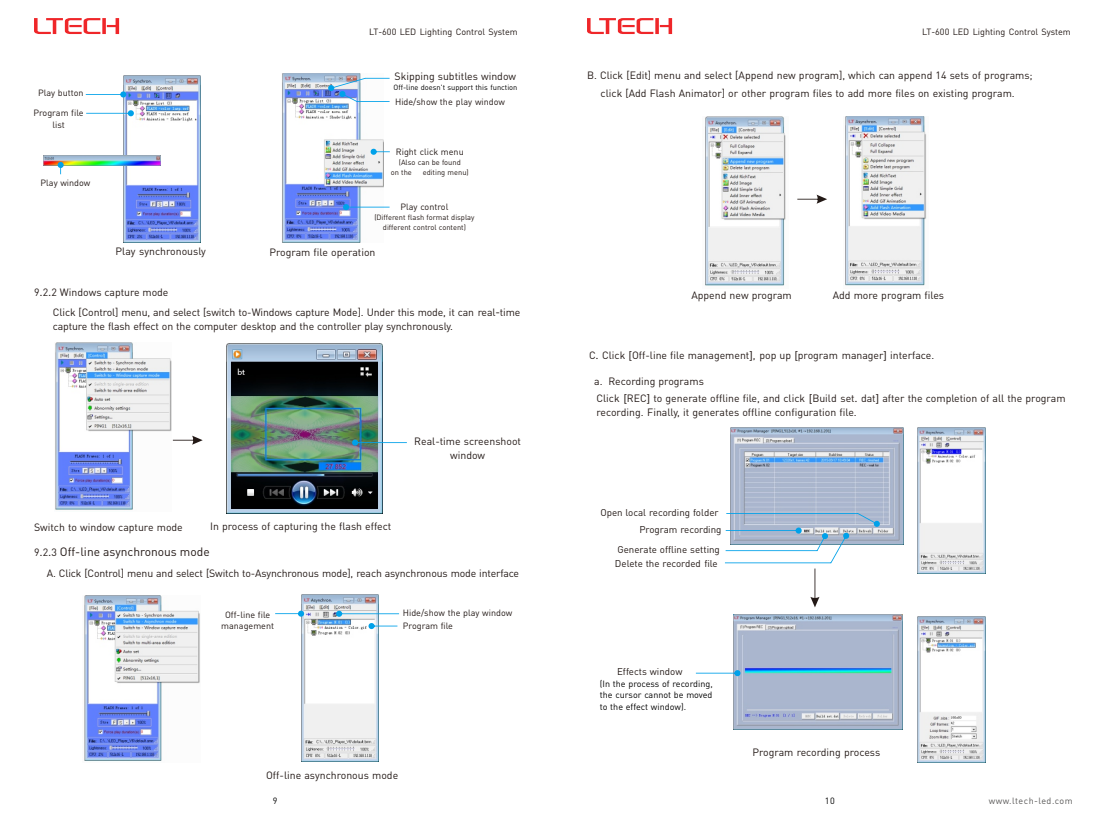
<style>
.page{position:relative;width:1106px;height:817px;background:#fff}
.page>*{position:absolute;margin:0;border:0;box-sizing:border-box;transform-origin:0 0}
.t1{font:12px "DIN Pro";color:#231916}
.t2{font:10.5px/20.2px "DIN Pro";color:#231916}
.t3{font:9.75px/19.8px "DIN Pro";color:#231916;text-align:right}
.t4{font:9px/11.6px "DIN Pro";color:#231916;text-align:center}
.t5{font:9px/11.6px "DIN Pro";color:#000;text-align:justify}
.t6{font:9px "DIN Pro";letter-spacing:.05em;color:#595857}
.t7{font:7.5px/9.6px "DIN Pro";color:#231916}
.t8{font:7.5px "DIN Pro";color:#000}
.s1{font-size:12px}
.s2{font-family:"Microsoft Ya Hei"}
.s3{font-size:10.5px}
</style>
<div class="page">
<img style="left:226px;top:343px;width:156px;height:170px">
<svg style="left:173px;top:435px;width:30px;height:9px"></svg>
<svg style="left:352px;top:439px;width:55px;height:6px"></svg>
<img style="left:301px;top:594px;width:77px;height:167px">
<svg style="left:368px;top:623px;width:29px;height:6px"></svg>
<svg style="left:275px;top:610px;width:29px;height:6px"></svg>
<svg style="left:797px;top:195px;width:30px;height:9px"></svg>
<svg style="left:336px;top:610px;width:63px;height:6px"></svg>
<img style="left:55px;top:342px;width:117px;height:168px">
<img style="left:84px;top:595px;width:116px;height:166px">
<img style="left:705px;top:116px;width:81px;height:170px">
<img style="left:845px;top:116px;width:82px;height:170px">
<img style="left:733px;top:614px;width:169px;height:115px">
<img style="left:730px;top:427px;width:173px;height:117px">
<svg style="left:696px;top:670px;width:44px;height:6px"></svg>
<svg style="left:725px;top:513px;width:154px;height:94px"></svg>
<img style="left:918px;top:427px;width:67px;height:146px">
<img style="left:918px;top:616px;width:67px;height:146px">
<img style="left:282px;top:73px;width:101px;height:169px">
<img style="left:124px;top:76px;width:77px;height:166px">
<svg style="left:86px;top:91px;width:40px;height:6px"></svg>
<svg style="left:86px;top:110px;width:48px;height:6px"></svg>
<svg style="left:370px;top:149px;width:20px;height:6px"></svg>
<svg style="left:328px;top:78px;width:61px;height:24px"></svg>
<svg style="left:343px;top:204px;width:46px;height:6px"></svg>
<img style="left:43px;top:156px;width:118px;height:9px">
<svg style="left:58px;top:162px;width:6px;height:12px"></svg>
<svg style="left:34px;top:18px;width:85px;height:16px"></svg>
<svg style="left:587px;top:18px;width:85px;height:16px"></svg>
<p class="t4" style="left:38px;top:87px;width:47px">Play button</p>
<p class="t4" style="left:33px;top:108px;width:52px">Program file list</p>
<p class="t4" style="left:41px;top:178px;width:51px">Play window</p>
<p class="t4" style="left:369px;top:27px;width:150px">LT-600 LED Lighting Control System</p>
<p class="t4" style="left:922px;top:27px;width:150px">LT-600 LED Lighting Control System</p>
<p class="t2" style="left:394px;top:68px;width:123px">Skipping subtitles window</p>
<p class="t8" style="left:393px;top:85px;width:125px">Off-line doesn't support this function</p>
<p class="t4" style="left:395px;top:96px;width:111px">Hide/show the play window</p>
<p class="t4" style="left:396px;top:147px;width:69px">Right click menu</p>
<p class="t7" style="left:391px;top:158px;width:71px;text-indent:8px">(Also can be found on the</p>
<p class="t7" style="left:423px;top:168px;width:48px">editing menu)</p>
<p class="t4" style="left:400px;top:202px;width:49px">Play control</p>
<p class="t7" style="left:374px;top:213px;width:102px;text-align:center">(Different flash format display different control content)</p>
<p class="t2" style="left:116px;top:242px;width:92px">Play synchronously</p>
<p class="t2" style="left:269px;top:242px;width:107px">Program file operation</p>
<p class="t2" style="left:587px;top:68px;width:447px;line-height:17.2px;text-align:center">B. Click [Edit] menu and select [Append new program], which can append 14 sets of programs; click [Add Flash Animator] or other program files to add more files on existing program.</p>
<p class="t2" style="left:53px;top:283px;width:469px;text-indent:-19px">9<span class="s1">.</span>2<span class="s1">.</span>2 Windows capture mode<br>Click [Control] menu, and select [switch to-Windows capture Mode]. Under this mode, it can real<span class="s2">-</span>time</p>
<p class="t2" style="left:53px;top:317px;width:402px">capture the flash effect on the computer desktop and the controller play synchronously.</p>
<p class="t2" style="left:414px;top:435px;width:108px;line-height:13.4px;text-align:center">Real-time screenshoot window</p>
<p class="t2" style="left:34px;top:517px;width:150px">Switch to window capture mode</p>
<p class="t2" style="left:210px;top:517px;width:183px">In process of capturing the flash effect</p>
<p class="t1" style="left:34px;top:547px;width:177px"><span class="s3">9</span>.<span class="s3">2</span>.<span class="s3">3</span> Off-line asynchronous mode</p>
<p class="t2" style="left:47px;top:564px;width:474px">A. Click [Control] menu and select [Switch to-Asynchronous mode], reach asynchronous mode interface</p>
<p class="t4" style="left:221px;top:609px;width:54px">Off-line file management</p>
<p class="t4" style="left:403px;top:608px;width:111px">Hide/show the play window</p>
<p class="t4" style="left:403px;top:621px;width:52px">Program file</p>
<p class="t2" style="left:266px;top:765px;width:134px">Off-line asynchronous mode</p>
<p class="t2" style="left:691px;top:286px;width:102px">Append new program</p>
<p class="t2" style="left:832px;top:286px;width:113px">Add more program files</p>
<p class="t2" style="left:589px;top:346px;width:346px">C<span class="s2">.</span> Click <span class="s2">[</span>Off-line file management<span class="s2">]</span>, pop up <span class="s2">[</span>program manager<span class="s2">]</span> interface.</p>
<p class="t2" style="left:594px;top:372px;width:111px">a. Recording programs</p>
<p class="t2" style="left:596px;top:392px;width:471px;line-height:13.6px">Click <span class="s2">[</span>REC<span class="s2">]</span> to generate offline file, and click <span class="s2">[</span>Build set<span class="s2">.</span> dat<span class="s2">]</span> after the completion of all the program recording. Finally, it generates offline configuration file.</p>
<p class="t3" style="left:600px;top:503px;width:120px">Open local recording folder</p>
<p class="t3" style="left:617px;top:521px;width:106px">Program recording<br>Generate offline setting</p>
<p class="t3" style="left:615px;top:554px;width:104px">Delete the recorded file</p>
<p class="t3" style="left:617px;top:662px;width:67px">Effects window</p>
<p class="t5" style="left:600px;top:678px;width:114px">(In the process of recording, the cursor cannot be moved to the effect window).</p>
<p class="t2" style="left:752px;top:743px;width:129px">Program recording process</p>
<p class="t5" style="left:273px;top:795px;width:6px">9</p>
<p class="t5" style="left:825px;top:795px;width:11px">10</p>
<p class="t6" style="left:988px;top:797px;width:85px">www.ltech-led.com</p>
</div>
